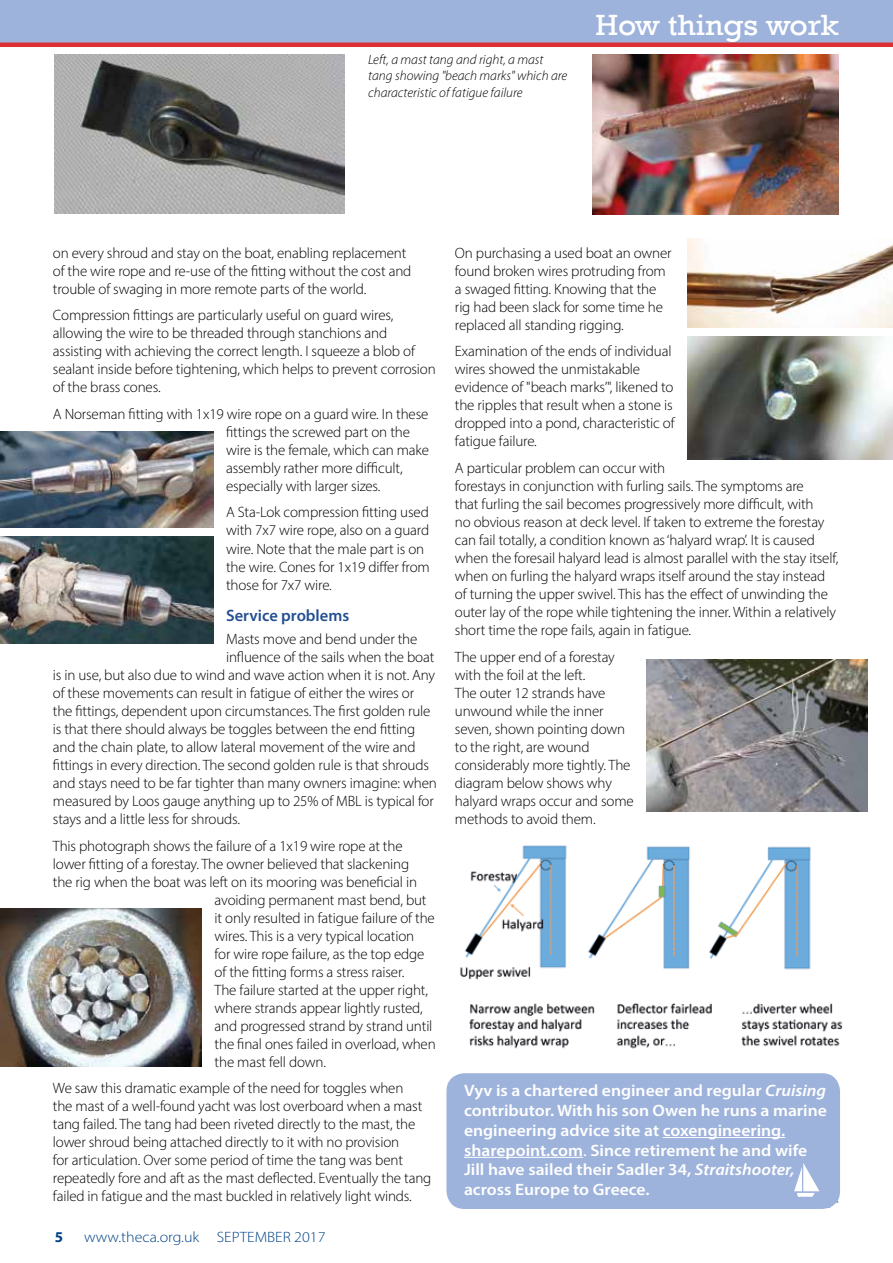
<style>
.page{position:relative;width:893px;height:1263px;background:#fff}
.page>*{position:absolute;margin:0;border:0;box-sizing:border-box;transform-origin:0 0}
.t1{font:30px "Rockwell";color:#fff;scale:1.07 1}
.t2{font:600 16.5px/19.8px "Myriad Pro";color:#fff;scale:1.07 1}
.t3{font:600 16.5px "Myriad Pro";color:#234f92}
.t4{font:300 15px/18px "Myriad Pro";letter-spacing:-.01em;color:#000}
.t5{font:300 15px "Myriad Pro";color:#004288;scale:1.07 1}
.t6{font:700 15px "Myriad Pro";color:#004288}
.t7{font:italic 300 13.5px/16.2px "Myriad Pro";color:#000}
.s1{font-style:italic}
.s2{font-weight:400}
</style>
<div class="page">
<div style="left:0;top:0;width:893px;height:44px;background:#9eb3db"></div>
<hr style="left:0;top:43px;width:893px;height:4px;background:#dc2f34">
<div style="left:446px;top:1073px;width:394px;height:136px;background:#9eb3db;border-radius:18px"></div>
<svg style="left:794px;top:1163px;width:45px;height:45px"></svg>
<hr style="left:663px;top:1137px;width:122px;height:1px;background:#fff">
<hr style="left:464px;top:1157px;width:119px;height:1px;background:#fff">
<img style="left:0;top:432px;width:213px;height:96px">
<img style="left:0;top:537px;width:213px;height:106px">
<img style="left:1px;top:909px;width:201px;height:157px">
<img style="left:593px;top:54px;width:246px;height:160px">
<img style="left:54px;top:54px;width:291px;height:160px">
<img style="left:688px;top:337px;width:205px;height:122px">
<img style="left:688px;top:238px;width:205px;height:89px">
<img style="left:647px;top:659px;width:221px;height:153px">
<img style="left:460px;top:845px;width:383px;height:204px">
<p class="t7" style="left:368px;top:51px;width:201px">Left, a mast tang and right, a mast tang showing "beach marks" which are characteristic of fatigue failure</p>
<h1 class="t1" style="left:595px;top:7px;width:229px">How things work</h1>
<p class="t4" style="left:53px;top:244px;width:360px">on every shroud and stay on the boat, enabling replacement of the wire rope and re-use of the fitting without the cost and trouble of swaging in more remote parts of the world.</p>
<p class="t4" style="left:53px;top:306px;width:384px">Compression fittings are particularly useful on guard wires, allowing the wire to be threaded through stanchions and assisting with achieving the correct length. I squeeze a blob of sealant inside before tightening, which helps to prevent corrosion of the brass cones.</p>
<p class="t4" style="left:226px;top:405px;width:205px;text-indent:-173px">A Norseman fitting with 1x19 wire rope on a guard wire. In these fittings the screwed part on the wire is the female, which can make assembly rather more difficult, especially with larger sizes.</p>
<p class="t4" style="left:226px;top:503px;width:205px">A Sta-Lok compression fitting used with 7x7 wire rope, also on a guard wire. Note that the male part is on the wire. Cones for 1x19 differ from those for 7x7 wire.</p>
<p class="t3" style="left:226px;top:604px;width:125px">Service problems</p>
<p class="t4" style="left:226px;top:630px;width:193px">Masts move and bend under the</p>
<p class="t4" style="left:226px;top:648px;width:210px">influence of the sails when the boat</p>
<p class="t4" style="left:53px;top:666px;width:384px">is in use, but also due to wind and wave action when it is not. Any</p>
<p class="t4" style="left:53px;top:684px;width:363px">of these movements can result in fatigue of either the wires or</p>
<p class="t4" style="left:53px;top:702px;width:379px">the fittings, dependent upon circumstances. The first golden rule</p>
<p class="t4" style="left:53px;top:720px;width:364px">is that there should always be toggles between the end fitting</p>
<p class="t4" style="left:53px;top:738px;width:364px">and the chain plate, to allow lateral movement of the wire and</p>
<p class="t4" style="left:53px;top:756px;width:378px">fittings in every direction. The second golden rule is that shrouds</p>
<p class="t4" style="left:53px;top:774px;width:385px">and stays need to be far tighter than many owners imagine: when</p>
<p class="t4" style="left:53px;top:792px;width:382px">measured by Loos gauge anything up to 25% of MBL is typical for</p>
<p class="t4" style="left:53px;top:810px;width:189px">stays and a little less for shrouds.</p>
<p class="t4" style="left:53px;top:836px;width:351px">This photograph shows the failure of a 1x19 wire rope at the</p>
<p class="t4" style="left:53px;top:854px;width:358px">lower fitting of a forestay. The owner believed that slackening</p>
<p class="t4" style="left:53px;top:872px;width:366px">the rig when the boat was left on its mooring was beneficial in</p>
<p class="t4" style="left:215px;top:890px;width:213px">avoiding permanent mast bend, but</p>
<p class="t4" style="left:215px;top:908px;width:222px">it only resulted in fatigue failure of the</p>
<p class="t4" style="left:215px;top:926px;width:201px">wires. This is a very typical location</p>
<p class="t4" style="left:215px;top:944px;width:211px">for wire rope failure, as the top edge</p>
<p class="t4" style="left:215px;top:962px;width:191px">of the fitting forms a stress raiser.</p>
<p class="t4" style="left:215px;top:980px;width:215px">The failure started at the upper right,</p>
<p class="t4" style="left:215px;top:998px;width:210px">where strands appear lightly rusted,</p>
<p class="t4" style="left:215px;top:1016px;width:219px">and progressed strand by strand until</p>
<p class="t4" style="left:215px;top:1034px;width:223px">the final ones failed in overload, when</p>
<p class="t4" style="left:215px;top:1052px;width:113px">the mast fell down.</p>
<p class="t4" style="left:53px;top:1079px;width:380px">We saw this dramatic example of the need for toggles when<br>the mast of a well-found yacht was lost overboard when a mast tang failed. The tang had been riveted directly to the mast, the lower shroud being attached directly to it with no provision<br>for articulation. Over some period of time the tang was bent repeatedly fore and aft as the mast deflected. Eventually the tang failed in fatigue and the mast buckled in relatively light winds.</p>
<p class="t6" style="left:55px;top:1227px;width:10px">5</p>
<p class="t5" style="left:84px;top:1227px;width:227px">www.theca.org.uk SEPTEMBER 2017</p>
<p class="t4" style="left:455px;top:244px;width:218px">On purchasing a used boat an owner found broken wires protruding from a swaged fitting. Knowing that the rig had been slack for some time he replaced all standing rigging.</p>
<p class="t4" style="left:455px;top:342px;width:221px">Examination of the ends of individual wires showed the unmistakable evidence of "beach marks’", likened to the ripples that result when a stone is dropped into a pond, characteristic of fatigue failure.</p>
<p class="t4" style="left:455px;top:459px;width:385px">A particular problem can occur with<br>forestays in conjunction with furling sails. The symptoms are<br>that furling the sail becomes progressively more difficult, with<br>no obvious reason at deck level. If taken to extreme the forestay can fail totally, a condition known as ‘halyard wrap’. It is caused when the foresail halyard lead is almost parallel with the stay itself, when on furling the halyard wraps itself around the stay instead of turning the upper swivel. This has the effect of unwinding the outer lay of the rope while tightening the inner. Within a relatively short time the rope fails, again in fatigue.</p>
<p class="t4" style="left:455px;top:647px;width:180px">The upper end of a forestay with the foil at the left.<br>The outer 12 strands have unwound while the inner seven, shown pointing down to the right, are wound considerably more tightly. The diagram below shows why halyard wraps occur and some methods to avoid them.</p>
<p class="t2" style="left:464px;top:1080px;width:341px">Vyv is a chartered engineer and regular <span class="s1">Cruising </span>contributor. With his son Owen he runs a marine engineering advice site at coxengineering. sharepoint.com<span class="s2">.</span> Since retirement he and wife Jill have sailed their Sadler 34, <span class="s1">Straitshooter, </span>across Europe to Greece.</p>
</div>
